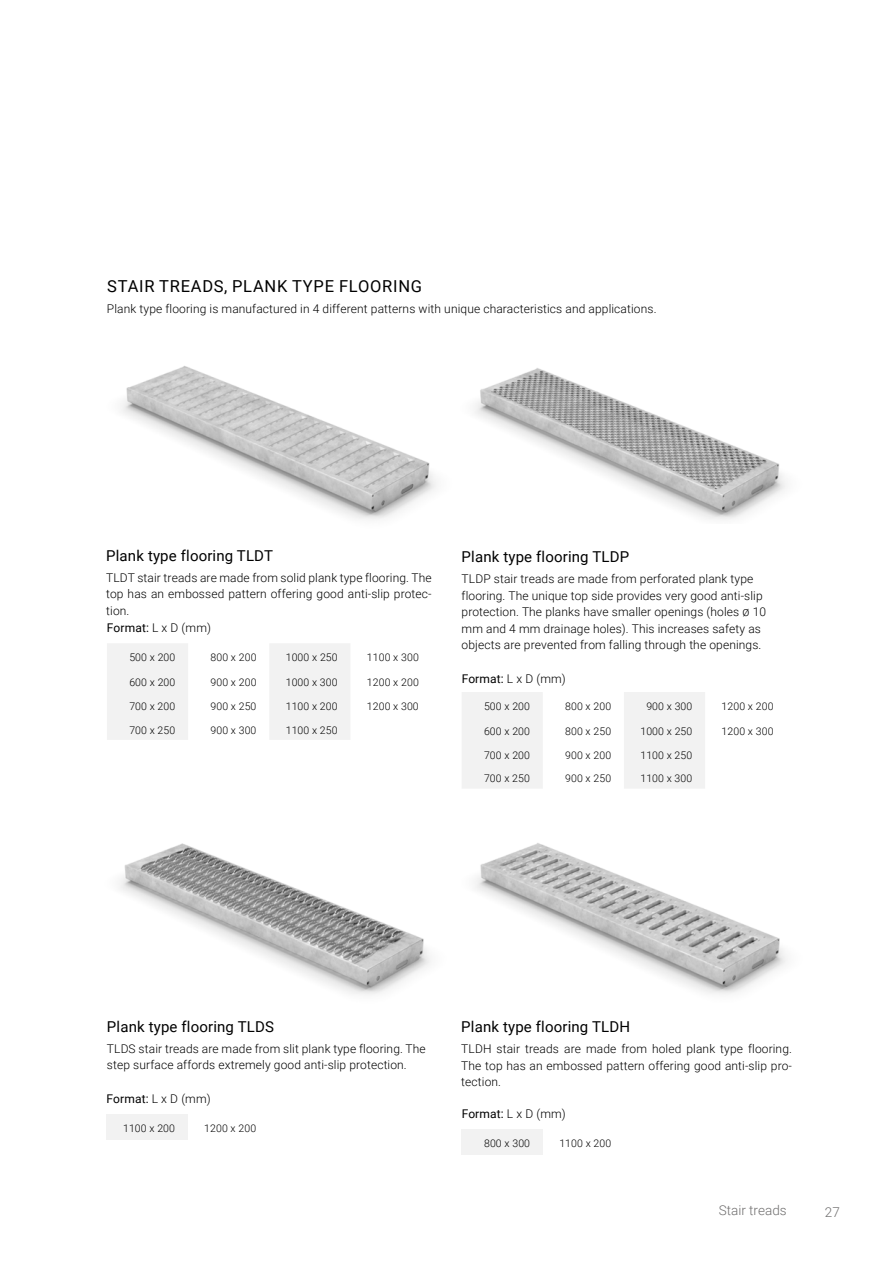
<style>
.page{position:relative;width:893px;height:1263px;background:#fff}
.page>*{position:absolute;margin:0;border:0;box-sizing:border-box;transform-origin:0 0}
.t1{font:16.5px "Roboto";letter-spacing:.045em;color:#000}
.t2{font:15px "Roboto";letter-spacing:.01em;color:#000}
.t3{font:300 13.5px "Roboto";color:#706f6f}
.t4{font:300 12px/16.5px "Roboto";letter-spacing:.01em;color:#000;text-align:justify}
.t5{font:12px "Roboto";letter-spacing:.01em;color:#000}
.t6{font:300 10.5px "Roboto";letter-spacing:.01em;color:#000}
.s1{font-weight:300}
</style>
<div class="page">
<img style="left:121px;top:366px;width:280px;height:154px">
<img style="left:401px;top:368px;width:385px;height:152px">
<svg style="left:107px;top:644px;width:243px;height:96px"></svg>
<div style="left:462px;top:1129px;width:81px;height:25px;background:#f2f2f2"></div>
<div style="left:107px;top:1114px;width:81px;height:25px;background:#f2f2f2"></div>
<svg style="left:462px;top:692px;width:243px;height:96px"></svg>
<img style="left:475px;top:843px;width:312px;height:151px">
<img style="left:119px;top:843px;width:312px;height:152px">
<h1 class="t1" style="left:107px;top:275px;width:316px">STAIR TREADS, PLANK TYPE FLOORING</h1>
<p class="t4" style="left:107px;top:300px;width:551px">Plank type flooring is manufactured in 4 different patterns with unique characteristics and applications.</p>
<p class="t2" style="left:106px;top:545px;width:169px">Plank type flooring TLDT</p>
<p class="t4" style="left:106px;top:569px;width:327px">TLDT stair treads are made from solid plank type flooring. The top has an embossed pattern offering good anti-slip protec&shy;tion.</p>
<p class="t5" style="left:107px;top:619px;width:106px">Format: <span class="s1">L x D (mm)</span></p>
<p class="t6" style="left:129px;top:650px;width:47px">500 x 200</p>
<p class="t6" style="left:211px;top:650px;width:47px">800 x 200</p>
<p class="t6" style="left:286px;top:650px;width:53px">1000 x 250</p>
<p class="t6" style="left:367px;top:650px;width:53px">1100 x 300</p>
<p class="t6" style="left:129px;top:675px;width:47px">600 x 200</p>
<p class="t6" style="left:211px;top:675px;width:47px">900 x 200</p>
<p class="t6" style="left:286px;top:675px;width:53px">1000 x 300</p>
<p class="t6" style="left:367px;top:675px;width:53px">1200 x 200</p>
<p class="t6" style="left:129px;top:699px;width:47px">700 x 200</p>
<p class="t6" style="left:211px;top:699px;width:47px">900 x 250</p>
<p class="t6" style="left:286px;top:699px;width:53px">1100 x 200</p>
<p class="t6" style="left:367px;top:699px;width:53px">1200 x 300</p>
<p class="t6" style="left:129px;top:722px;width:47px">700 x 250</p>
<p class="t6" style="left:210px;top:722px;width:47px">900 x 300</p>
<p class="t6" style="left:286px;top:722px;width:53px">1100 x 250</p>
<p class="t2" style="left:462px;top:546px;width:169px">Plank type flooring TLDP</p>
<p class="t4" style="left:462px;top:570px;width:306px;text-align:left">TLDP stair treads are made from perforated plank type flooring. The unique top side provides very good anti-slip protection. The planks have smaller openings (holes Ø 10 mm and 4 mm drainage holes). This increases safety as objects are prevented from falling through the openings.</p>
<p class="t5" style="left:462px;top:670px;width:106px">Format: <span class="s1">L x D (mm)</span></p>
<p class="t6" style="left:484px;top:699px;width:47px">500 x 200</p>
<p class="t6" style="left:565px;top:699px;width:47px">800 x 200</p>
<p class="t6" style="left:646px;top:699px;width:47px">900 x 300</p>
<p class="t6" style="left:722px;top:699px;width:53px">1200 x 200</p>
<p class="t6" style="left:484px;top:724px;width:47px">600 x 200</p>
<p class="t6" style="left:565px;top:724px;width:47px">800 x 250</p>
<p class="t6" style="left:640px;top:724px;width:53px">1000 x 250</p>
<p class="t6" style="left:722px;top:724px;width:53px">1200 x 300</p>
<p class="t6" style="left:484px;top:747px;width:47px">700 x 200</p>
<p class="t6" style="left:565px;top:747px;width:47px">900 x 200</p>
<p class="t6" style="left:640px;top:747px;width:53px">1100 x 250</p>
<p class="t6" style="left:484px;top:771px;width:47px">700 x 250</p>
<p class="t6" style="left:565px;top:771px;width:47px">900 x 250</p>
<p class="t6" style="left:640px;top:771px;width:53px">1100 x 300</p>
<p class="t2" style="left:107px;top:1016px;width:168px">Plank type flooring TLDS</p>
<p class="t4" style="left:107px;top:1040px;width:320px">TLDS stair treads are made from slit plank type flooring. The step surface affords extremely good anti-slip protection.</p>
<p class="t5" style="left:107px;top:1090px;width:106px">Format: <span class="s1">L x D (mm)</span></p>
<p class="t6" style="left:123px;top:1121px;width:53px">1100 x 200</p>
<p class="t6" style="left:204px;top:1121px;width:53px">1200 x 200</p>
<p class="t2" style="left:461px;top:1016px;width:170px">Plank type flooring TLDH</p>
<p class="t4" style="left:461px;top:1040px;width:332px">TLDH stair treads are made from holed plank type flooring.<br>The top has an embossed pattern offering good anti-slip pro&shy;tection.</p>
<p class="t5" style="left:462px;top:1105px;width:106px">Format: <span class="s1">L x D (mm)</span></p>
<p class="t6" style="left:484px;top:1136px;width:47px">800 x 300</p>
<p class="t6" style="left:559px;top:1136px;width:53px">1100 x 200</p>
<p class="t3" style="left:719px;top:1201px;width:69px">Stair treads</p>
<p class="t3" style="left:825px;top:1203px;width:17px">27</p>
</div>
